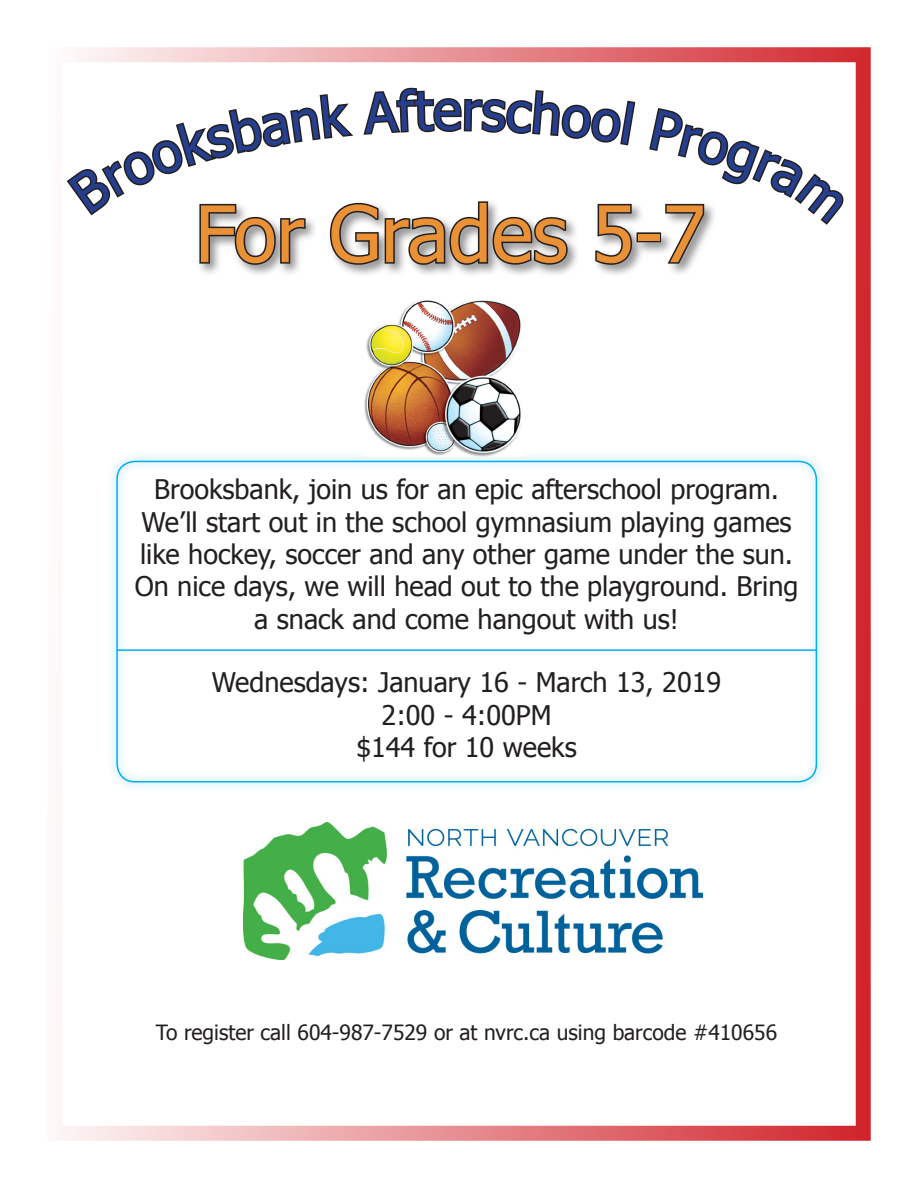
<style>
.page{position:relative;width:918px;height:1188px;background:#fff}
.page>*{position:absolute;margin:0;border:0;box-sizing:border-box;transform-origin:0 0}
.t1{font:78px "Tahoma";color:#ea9035}
.t2{font:54px "Tahoma";color:#253f8e}
.t3{font:27px/32.4px "Tahoma";color:#231f20;text-align:center}
.t4{font:21px "Tahoma";color:#231f20}
</style>
<div class="page">
<div style="left:47px;top:47px;width:824px;height:1094px;border:15px solid #d1232a"></div>
<div style="left:197px;top:199px;width:520px;height:79px;background:#231f20;opacity:.5"></div>
<div style="left:637px;top:232px;width:24px;height:10px;border:3px solid #231f20"></div>
<div style="left:107px;top:451px;width:720px;height:341px;background:#00aeef;opacity:.75"></div>
<div style="left:116px;top:461px;width:701px;height:322px;border:2px solid #00aeef;border-radius:18px"></div>
<hr style="left:117px;top:649px;width:699px;height:2px;background:#00aeef">
<img style="left:364px;top:373px;width:157px;height:83px">
<img style="left:243px;top:823px;width:459px;height:137px">
<svg style="left:66px;top:87px;width:571px;height:286px"></svg>
<svg style="left:647px;top:108px;width:197px;height:157px"></svg>
<p class="t2" style="left:433px;top:74px;width:30px">e</p>
<p class="t1" style="left:195px;top:181px;width:512px">For Grades 5-7</p>
<p class="t3" style="left:135px;top:472px;width:665px">Brooksbank, join us for an epic afterschool program.<br>We’ll start out in the school gymnasium playing games like hockey, soccer and any other game under the sun.<br>On nice days, we will head out to the playground. Bring a snack and come hangout with us!</p>
<p class="t3" style="left:212px;top:665px;width:511px">Wednesdays: January 16 - March 13, 2019</p>
<p class="t3" style="left:382px;top:697px;width:171px">2:00 - 4:00PM</p>
<p class="t3" style="left:356px;top:730px;width:222px">$144 for 10 weeks</p>
<p class="t4" style="left:156px;top:1019px;width:623px">To register call 604-987-7529 or at nvrc.ca using barcode #410656</p>
</div>
